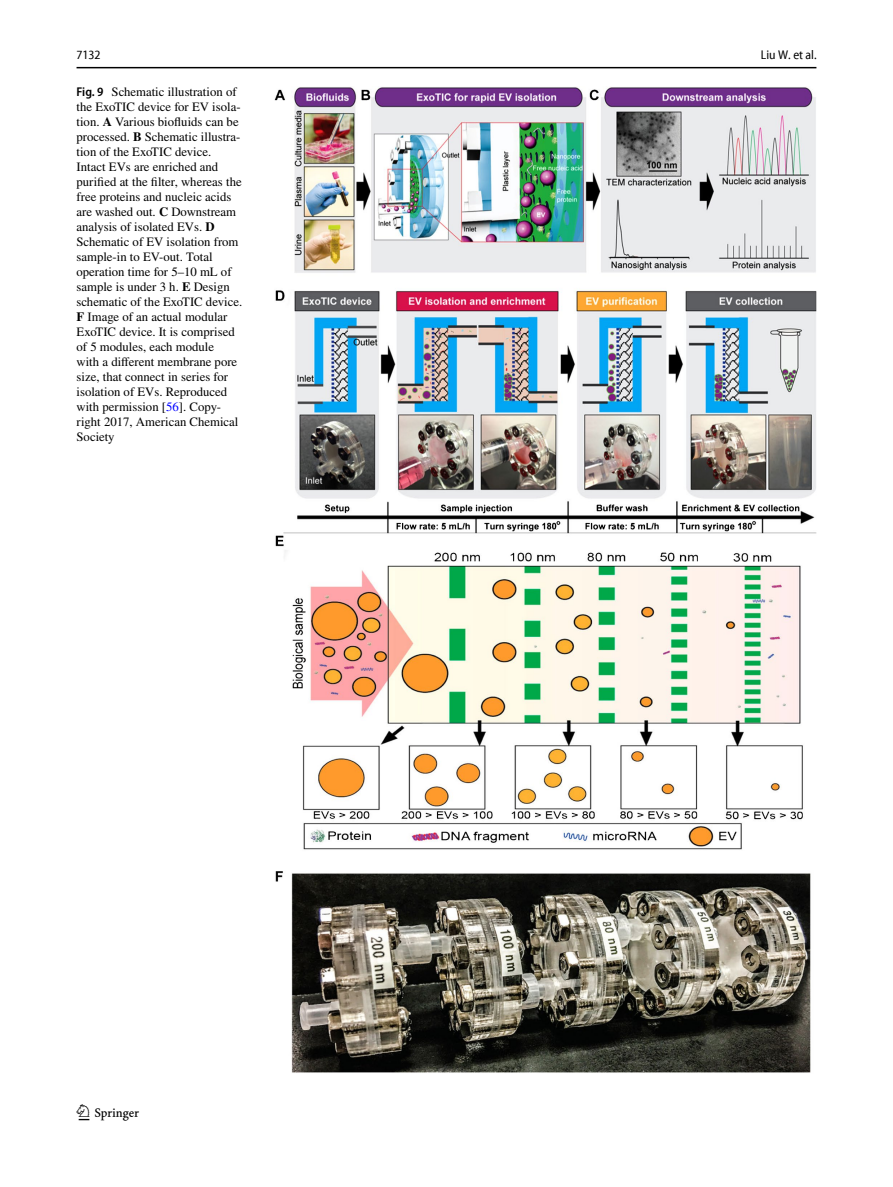
<style>
.page{position:relative;width:893px;height:1187px;background:#fff}
.page>*{position:absolute;margin:0;border:0;box-sizing:border-box;transform-origin:0 0}
.t1{font:22.5px "Springnew Regular 2";color:#000}
.t2{font:12.75px/15px "STIX";color:#000}
.t3{font:semi-condensed 12.75px "Myriad Pro Unic";color:#000}
.s1{font-family:"Myriad Pro";font-weight:600;font-stretch:semi-condensed}
.s2{font-weight:700}
.s3{color:#00f}
</style>
<div class="page">
<hr style="left:77px;top:67px;width:739px;height:1px;background:#000">
<img style="left:274px;top:87px;width:542px;height:986px">
<p class="t3" style="left:76px;top:50px;width:26px">7132</p>
<p class="t3" style="left:761px;top:50px;width:57px">Liu W. et al.</p>
<p class="t2" style="left:77px;top:85px;width:167px"><span class="s1">Fig. 9</span> Schematic illustration of the ExoTIC device for EV isola&shy;tion. <span class="s2">A</span> Various biofluids can be processed. <span class="s2">B</span> Schematic illustra&shy;tion of the ExoTIC device.<br>Intact EVs are enriched and purified at the filter, whereas the free proteins and nucleic acids are washed out. <span class="s2">C</span> Downstream analysis of isolated EVs. <span class="s2">D<br></span>Schematic of EV isolation from sample-in to EV-out. Total operation time for 5–10 mL of sample is under 3 h. <span class="s2">E</span> Design schematic of the ExoTIC device.<br><span class="s2">F</span> Image of an actual modular<br>ExoTIC device. It is comprised of 5 modules, each module<br>with a different membrane pore size, that connect in series for isolation of EVs. Reproduced with permission [<span class="s3">56</span>]. Copy&shy;right 2017, American Chemical<br>Society</p>
<h1 class="t1" style="left:79px;top:1104px;width:62px">1 3</h1>
</div>
